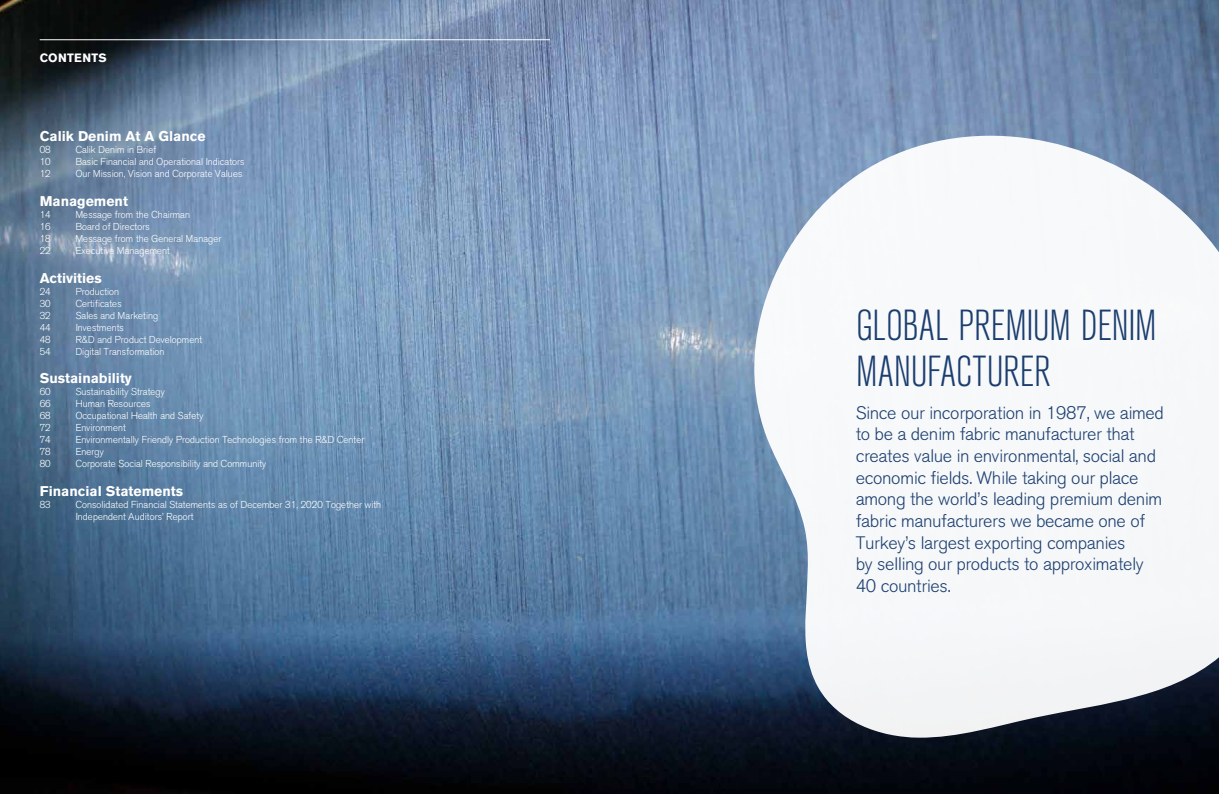
<style>
.page{position:relative;width:1219px;height:794px;background:#fff}
.page>*{position:absolute;margin:0;border:0;box-sizing:border-box;transform-origin:0 0}
.t1{font:300 condensed 43px/45.4px "Akzidenz Grotesk";letter-spacing:-.005em;color:#1b3e6f}
.t2{font:300 18px/21.6px "Akzidenz Grotesk";color:#1b3e6f}
.t3{font:14px "Akzidenz Grotesk Std Bold";color:#fff}
.t4{font:12px "Akzidenz Grotesk Std Bold";letter-spacing:.025em;color:#fff}
.t5{font:300 10px/12px "Akzidenz Grotesk";color:#fff}
</style>
<div class="page">
<img style="left:0;top:0;width:1219px;height:794px">
<svg style="left:727px;top:111px;width:492px;height:627px;fill:#f6f7f9"></svg>
<hr style="left:40px;top:40px;width:510px;height:1px;background:#fff">
<p class="t4" style="left:40px;top:51px;width:69px">CONTENTS</p>
<h3 class="t3" style="left:40px;top:128px;width:167px">Calik Denim At A Glance</h3>
<p class="t5" style="left:40px;top:143px;width:13px">08</p>
<p class="t5" style="left:76px;top:143px;width:82px">Calik Denim in Brief</p>
<p class="t5" style="left:40px;top:155px;width:13px">10</p>
<p class="t5" style="left:76px;top:155px;width:171px">Basic Financial and Operational Indicators</p>
<p class="t5" style="left:40px;top:167px;width:13px">12</p>
<p class="t5" style="left:76px;top:167px;width:168px">Our Mission, Vision and Corporate Values</p>
<h3 class="t3" style="left:40px;top:193px;width:90px">Management</h3>
<p class="t5" style="left:40px;top:208px;width:13px">14</p>
<p class="t5" style="left:76px;top:208px;width:116px">Message from the Chairman</p>
<p class="t5" style="left:40px;top:220px;width:13px">16</p>
<p class="t5" style="left:76px;top:220px;width:76px">Board of Directors</p>
<p class="t5" style="left:40px;top:232px;width:13px">18</p>
<p class="t5" style="left:76px;top:232px;width:147px">Message from the General Manager</p>
<p class="t5" style="left:40px;top:244px;width:13px">22</p>
<p class="t5" style="left:76px;top:244px;width:96px">Executive Management</p>
<h3 class="t3" style="left:40px;top:270px;width:64px">Activities</h3>
<p class="t5" style="left:40px;top:285px;width:13px">24</p>
<p class="t5" style="left:76px;top:285px;width:45px">Production</p>
<p class="t5" style="left:40px;top:297px;width:13px">30</p>
<p class="t5" style="left:76px;top:297px;width:48px">Certificates</p>
<p class="t5" style="left:40px;top:309px;width:13px">32</p>
<p class="t5" style="left:76px;top:309px;width:84px">Sales and Marketing</p>
<p class="t5" style="left:40px;top:321px;width:13px">44</p>
<p class="t5" style="left:76px;top:321px;width:50px">Investments</p>
<p class="t5" style="left:40px;top:333px;width:13px">48</p>
<p class="t5" style="left:76px;top:333px;width:128px">R&amp;D and Product Development</p>
<p class="t5" style="left:40px;top:345px;width:13px">54</p>
<p class="t5" style="left:76px;top:345px;width:90px">Digital Transformation</p>
<h3 class="t3" style="left:40px;top:370px;width:94px">Sustainability</h3>
<p class="t5" style="left:40px;top:386px;width:13px">60</p>
<p class="t5" style="left:76px;top:386px;width:91px">Sustainability Strategy</p>
<p class="t5" style="left:40px;top:398px;width:13px">66</p>
<p class="t5" style="left:76px;top:398px;width:76px">Human Resources</p>
<p class="t5" style="left:40px;top:410px;width:13px">68</p>
<p class="t5" style="left:76px;top:410px;width:129px">Occupational Health and Safety</p>
<p class="t5" style="left:40px;top:422px;width:13px">72</p>
<p class="t5" style="left:76px;top:422px;width:52px">Environment</p>
<p class="t5" style="left:40px;top:434px;width:13px">74</p>
<p class="t5" style="left:76px;top:434px;width:290px">Environmentally Friendly Production Technologies from the R&amp;D Center</p>
<p class="t5" style="left:40px;top:446px;width:13px">78</p>
<p class="t5" style="left:76px;top:446px;width:30px">Energy</p>
<p class="t5" style="left:40px;top:458px;width:13px">80</p>
<p class="t5" style="left:76px;top:458px;width:192px">Corporate Social Responsibility and Community</p>
<h3 class="t3" style="left:40px;top:483px;width:145px">Financial Statements</h3>
<p class="t5" style="left:40px;top:499px;width:13px">83</p>
<p class="t5" style="left:76px;top:499px;width:307px">Consolidated Financial Statements as of December 31, 2020 Together with<br>Independent Auditors’ Report</p>
<h1 class="t1" style="left:856px;top:304px;width:302px">GLOBAL PREMIUM DENIM<br>MANUFACTURER</h1>
<p class="t2" style="left:856px;top:402px;width:309px">Since our incorporation in 1987, we aimed to be a denim fabric manufacturer that creates value in environmental, social and economic fields. While taking our place among the world’s leading premium denim fabric manufacturers we became one of Turkey’s largest exporting companies<br>by selling our products to approximately 40 countries.</p>
</div>
